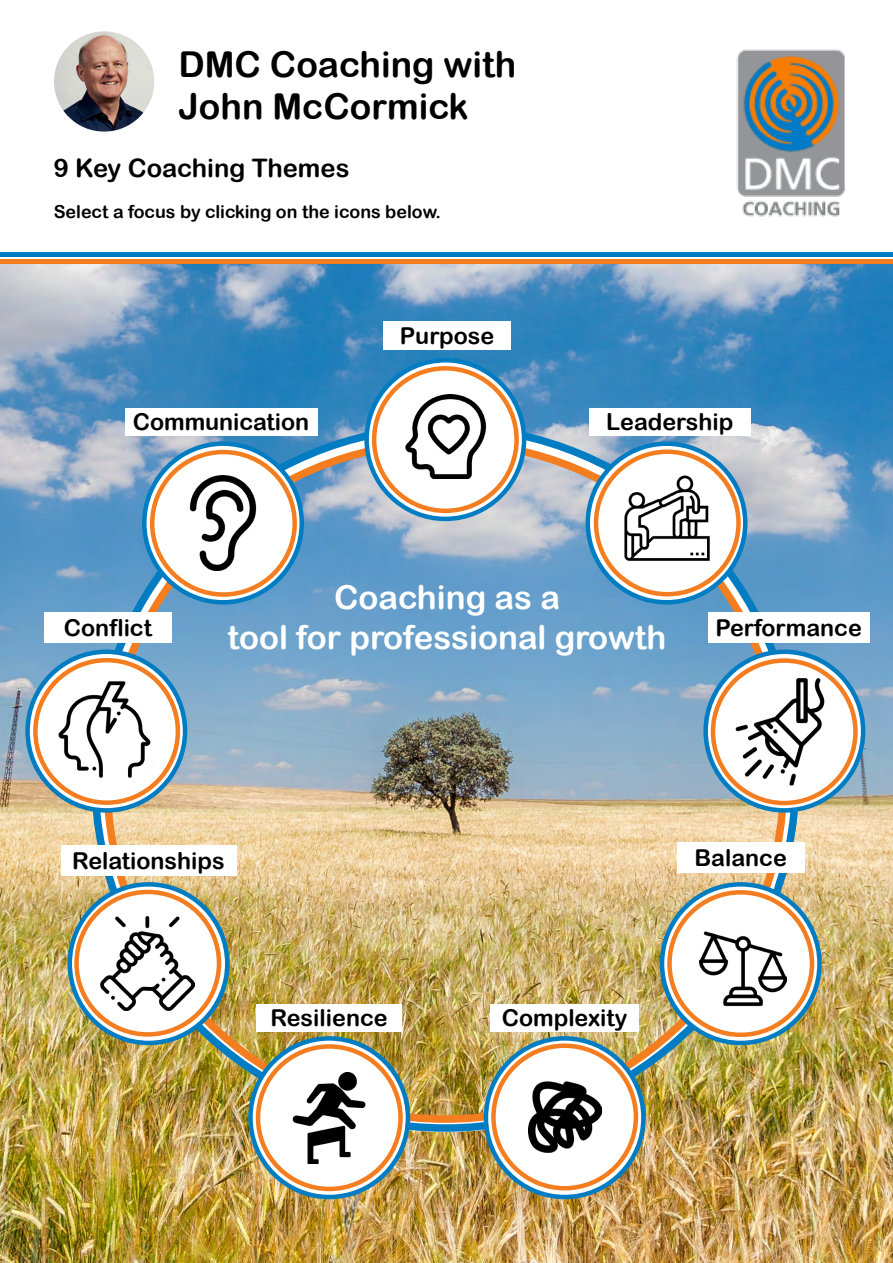
<style>
.page{position:relative;width:893px;height:1263px;background:#fff}
.page>*{position:absolute;margin:0;border:0;box-sizing:border-box;transform-origin:0 0}
.t1{font:35.7px/42.9px "Arial Rounded MT Bold";color:#000}
.t2{font:33px/39.6px "Arial Rounded MT Bold";color:#fff;text-align:center}
.t3{font:25.5px "Arial Rounded MT Bold";color:#000}
.t4{font:23.25px "Arial Rounded MT Bold";color:#000}
.t5{font:17.85px "Arial Rounded MT Bold";color:#000}
</style>
<div class="page">
<img style="left:0;top:264px;width:893px;height:999px">
<hr style="left:0;top:260px;width:893px;height:4px;background:#f47d20">
<hr style="left:0;top:252px;width:893px;height:4px;background:#007cc3">
<img style="left:736px;top:49px;width:109px;height:168px">
<svg style="left:588px;top:444px;width:157px;height:158px"></svg>
<div style="left:586px;top:441px;width:161px;height:163px;border:4px solid #007cc3;border-radius:50%"></div>
<svg style="left:662px;top:884px;width:157px;height:159px"></svg>
<div style="left:660px;top:882px;width:162px;height:163px;border:4px solid #007cc3;border-radius:50%"></div>
<svg style="left:706px;top:652px;width:157px;height:158px"></svg>
<div style="left:703px;top:649px;width:162px;height:164px;border:4px solid #007cc3;border-radius:50%"></div>
<div style="left:669px;top:892px;width:143px;height:143px;background:#fff;border-radius:50%"></div>
<img style="left:700px;top:931px;width:86px;height:76px">
<div style="left:667px;top:890px;width:147px;height:147px;border:4px solid #f47d20;border-radius:50%"></div>
<div style="left:383px;top:322px;width:128px;height:28px;background:#fff"></div>
<div style="left:677px;top:843px;width:128px;height:30px;background:#fff"></div>
<div style="left:61px;top:845px;width:175px;height:30px;background:#fff"></div>
<div style="left:589px;top:408px;width:162px;height:27px;background:#fff"></div>
<div style="left:490px;top:1004px;width:149px;height:27px;background:#fff"></div>
<div style="left:44px;top:612px;width:128px;height:30px;background:#fff"></div>
<div style="left:708px;top:612px;width:162px;height:30px;background:#fff"></div>
<div style="left:257px;top:1004px;width:145px;height:27px;background:#fff"></div>
<div style="left:125px;top:408px;width:192px;height:27px;background:#fff"></div>
<img style="left:54px;top:31px;width:100px;height:101px;border-radius:50px">
<svg style="left:486px;top:1038px;width:157px;height:159px"></svg>
<div style="left:484px;top:1036px;width:162px;height:163px;border:4px solid #007cc3;border-radius:50%"></div>
<svg style="left:250px;top:1038px;width:158px;height:159px"></svg>
<div style="left:248px;top:1036px;width:162px;height:163px;border:4px solid #007cc3;border-radius:50%"></div>
<svg style="left:70px;top:884px;width:157px;height:159px"></svg>
<div style="left:68px;top:882px;width:161px;height:163px;border:4px solid #007cc3;border-radius:50%"></div>
<svg style="left:28px;top:652px;width:157px;height:158px"></svg>
<div style="left:25px;top:649px;width:162px;height:164px;border:4px solid #007cc3;border-radius:50%"></div>
<svg style="left:144px;top:444px;width:158px;height:158px"></svg>
<div style="left:142px;top:441px;width:162px;height:163px;border:4px solid #007cc3;border-radius:50%"></div>
<svg style="left:367px;top:360px;width:157px;height:159px"></svg>
<div style="left:364px;top:358px;width:162px;height:163px;border:4px solid #007cc3;border-radius:50%"></div>
<div style="left:152px;top:452px;width:143px;height:142px;background:#fff;border-radius:50%"></div>
<img style="left:189px;top:476px;width:68px;height:95px">
<div style="left:150px;top:450px;width:147px;height:147px;border:4px solid #f47d20;border-radius:50%"></div>
<svg style="left:713px;top:660px;width:142px;height:143px"></svg>
<img style="left:726px;top:678px;width:108px;height:107px">
<div style="left:711px;top:658px;width:147px;height:147px;border:4px solid #f47d20;border-radius:50%"></div>
<div style="left:77px;top:892px;width:142px;height:142px;background:#fff;border-radius:50%"></div>
<img style="left:101px;top:916px;width:94px;height:94px">
<div style="left:74px;top:890px;width:147px;height:147px;border:4px solid #f47d20;border-radius:50%"></div>
<svg style="left:35px;top:660px;width:143px;height:143px"></svg>
<img style="left:54px;top:678px;width:101px;height:102px">
<div style="left:33px;top:658px;width:147px;height:147px;border:4px solid #f47d20;border-radius:50%"></div>
<div style="left:596px;top:452px;width:142px;height:142px;background:#fff;border-radius:50%"></div>
<img style="left:624px;top:475px;width:86px;height:86px">
<div style="left:594px;top:449px;width:147px;height:147px;border:4px solid #f47d20;border-radius:50%"></div>
<div style="left:374px;top:368px;width:143px;height:143px;background:#fff;border-radius:50%"></div>
<img style="left:405px;top:394px;width:82px;height:85px">
<div style="left:372px;top:366px;width:147px;height:147px;border:4px solid #f47d20;border-radius:50%"></div>
<div style="left:258px;top:1046px;width:142px;height:143px;background:#fff;border-radius:50%"></div>
<img style="left:292px;top:1072px;width:74px;height:91px">
<div style="left:256px;top:1044px;width:147px;height:147px;border:4px solid #f47d20;border-radius:50%"></div>
<div style="left:493px;top:1046px;width:143px;height:142px;background:#fff;border-radius:50%"></div>
<img style="left:528px;top:1081px;width:73px;height:72px">
<div style="left:491px;top:1043px;width:147px;height:147px;border:4px solid #f47d20;border-radius:50%"></div>
<h1 class="t1" style="left:178px;top:42px;width:339px">DMC Coaching with<br>John McCormick</h1>
<p class="t3" style="left:54px;top:153px;width:297px">9 Key Coaching Themes</p>
<p class="t5" style="left:54px;top:201px;width:389px">Select a focus by clicking on the icons below.</p>
<p class="t4" style="left:133px;top:408px;width:178px">Communication</p>
<p class="t4" style="left:400px;top:322px;width:96px">Purpose</p>
<p class="t4" style="left:606px;top:408px;width:129px">Leadership</p>
<h2 class="t2" style="left:228px;top:577px;width:440px">Coaching as a<br>tool for professional growth</h2>
<p class="t4" style="left:64px;top:614px;width:90px">Conflict</p>
<p class="t4" style="left:715px;top:614px;width:148px">Performance</p>
<p class="t4" style="left:72px;top:847px;width:154px">Relationships</p>
<p class="t4" style="left:694px;top:844px;width:94px">Balance</p>
<p class="t4" style="left:271px;top:1004px;width:119px">Resilience</p>
<p class="t4" style="left:502px;top:1004px;width:127px">Complexity</p>
</div>
